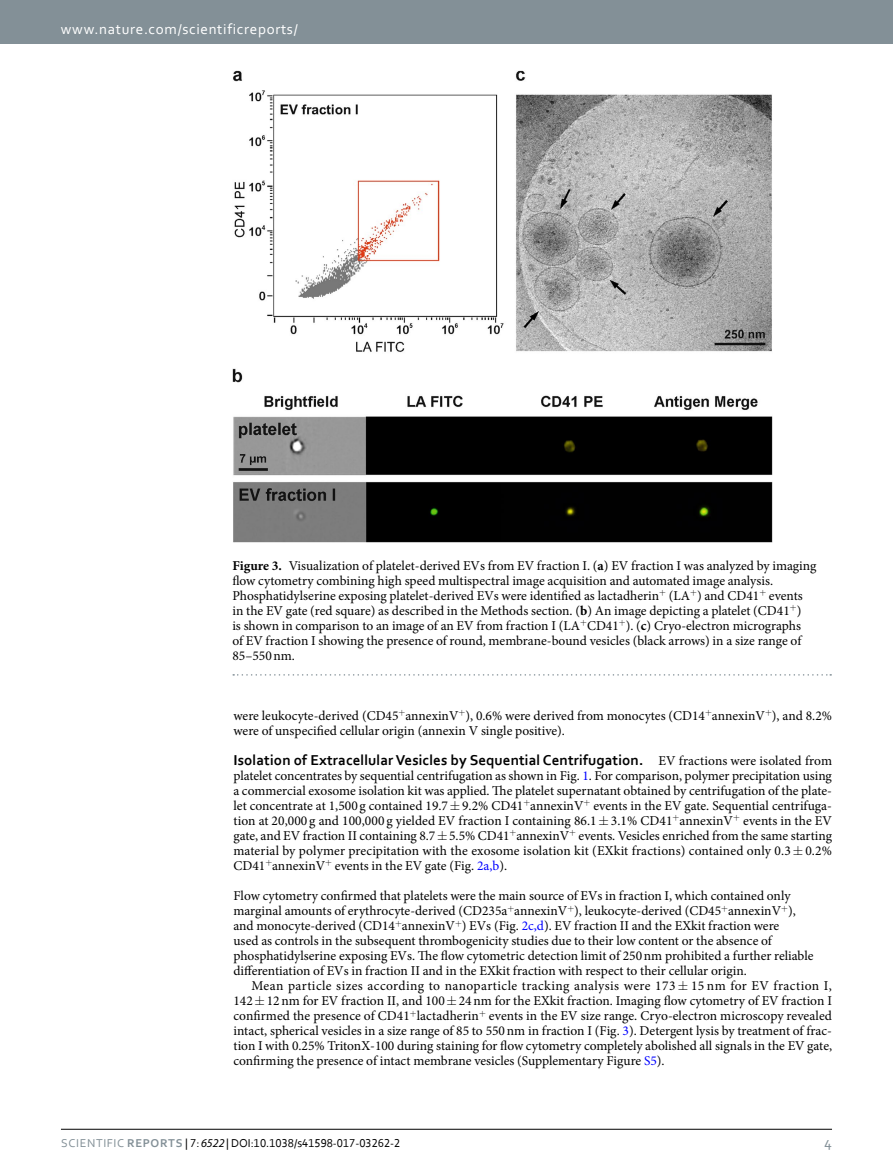
<style>
.page{position:relative;width:893px;height:1174px;background:#fff}
.page>*{position:absolute;margin:0;border:0;box-sizing:border-box;transform-origin:0 0}
.t1{font:700 15px "Corbel";letter-spacing:.005em;color:#000}
.t2{font:15px "Corbel 2";letter-spacing:.045em;color:#fff}
.t3{font:15px "Corbel 2";color:#839097}
.t4{font:13.5px/15px "Minion Pro";color:#000}
.t5{font:12px "Corbel";color:#000}
.s1{font-weight:700}
.s2{font-family:"Minion Pro";font-weight:400;font-size:13.5px}
.s3{color:#00f}
.s4{font-family:"Corbel 2";color:#839097}
.s5{font-family:"Corbel Bold 2";color:#839097}
.s6{font-family:"Myriad Pro";font-style:italic}
</style>
<div class="page">
<div style="left:0;top:0;width:893px;height:43px;background:#839097"></div>
<hr style="left:61px;top:1129px;width:771px;height:1px;background:#000">
<svg style="left:233px;top:674px;width:598px;height:1px"></svg>
<img style="left:233px;top:71px;width:540px;height:471px">
<p class="t2" style="left:61px;top:19px;width:238px">www.nature.com/scientificreports/</p>
<p class="t4" style="left:232px;top:558px;width:586px"><span class="s1">Figure 3.</span> Visualization of platelet-derived EVs from EV fraction I. (<span class="s1">a</span>) EV fraction I was analyzed by imaging flow cytometry combining high speed multispectral image acquisition and automated image analysis.<br>Phosphatidylserine exposing platelet-derived EVs were identified as lactadherin (LA ) and CD41 events in the EV gate (red square) as described in the Methods section. (<span class="s1">b</span>) An image depicting a platelet (CD41 )<br>is shown in comparison to an image of an EV from fraction I (LA CD41 ). (<span class="s1">c</span>) Cryo-electron micrographs<br>of EV fraction I showing the presence of round, membrane-bound vesicles (black arrows) in a size range of 85–550nm.</p>
<p class="t4" style="left:233px;top:708px;width:600px">were leukocyte-derived (CD45 annexinV ), 0.6% were derived from monocytes (CD14 annexinV ), and 8.2% were of unspecified cellular origin (annexin V single positive).</p>
<p class="t1" style="left:233px;top:750px;width:600px">Isolation of Extracellular Vesicles by Sequential Centrifugation. <span class="s2">EV fractions were isolated from</span></p>
<p class="t4" style="left:233px;top:768px;width:600px;text-align:justify">platelet concentrates by sequential centrifugation as shown in Fig. <span class="s3">1</span>. For comparison, polymer precipitation using a commercial exosome isolation kit was applied. The platelet supernatant obtained by centrifugation of the plate&shy;let concentrate at 1,500 g contained 19.7 9.2% CD41 annexinV events in the EV gate. Sequential centrifuga&shy;tion at 20,000 g and 100,000 g yielded EV fraction I containing 86.1 3.1% CD41 annexinV events in the EV gate, and EV fraction II containing 8.7 5.5% CD41 annexinV events. Vesicles enriched from the same starting material by polymer precipitation with the exosome isolation kit (EXkit fractions) contained only 0.3 0.2% CD41 annexinV events in the EV gate (Fig. <span class="s3">2a,b</span>).</p>
<p class="t4" style="left:233px;top:888px;width:582px">Flow cytometry confirmed that platelets were the main source of EVs in fraction I, which contained only marginal amounts of erythrocyte-derived (CD235a annexinV ), leukocyte-derived (CD45 annexinV ), and monocyte-derived (CD14 annexinV ) EVs (Fig. <span class="s3">2c,d</span>). EV fraction II and the EXkit fraction were<br>used as controls in the subsequent thrombogenicity studies due to their low content or the absence of phosphatidylserine exposing EVs. The flow cytometric detection limit of 250nm prohibited a further reliable differentiation of EVs in fraction II and in the EXkit fraction with respect to their cellular origin.</p>
<p class="t4" style="left:233px;top:978px;width:600px;text-align:justify;text-indent:18px">Mean particle sizes according to nanoparticle tracking analysis were 173 15 nm for EV fraction I, 142 12nm for EV fraction II, and 100 24nm for the EXkit fraction. Imaging flow cytometry of EV fraction I confirmed the presence of CD41 lactadherin events in the EV size range. Cryo-electron microscopy revealed intact, spherical vesicles in a size range of 85 to 550nm in fraction I (Fig. <span class="s3">3</span>). Detergent lysis by treatment of frac&shy;tion I with 0.25% TritonX-100 during staining for flow cytometry completely abolished all signals in the EV gate, confirming the presence of intact membrane vesicles (Supplementary Figure <span class="s3">S5</span>).</p>
<p class="t5" style="left:61px;top:1135px;width:341px"><span class="s4">SCIEnTIFIC</span> <span class="s5">REPORTS</span> | 7: <span class="s6">6522</span> | DOI:10.1038/s41598-017-03262-2</p>
<p class="t3" style="left:824px;top:1132px;width:9px">4</p>
</div>
